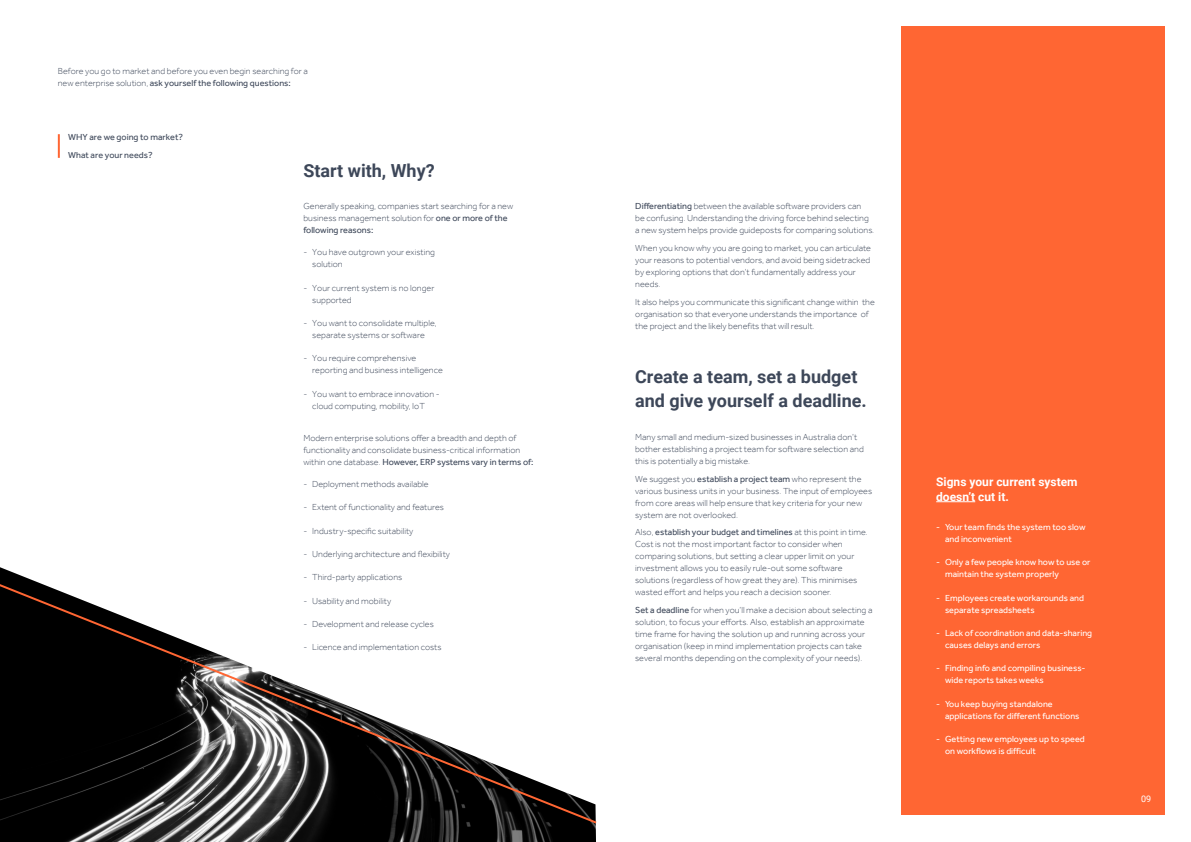
<style>
.page{position:relative;width:1191px;height:842px;background:#fff}
.page>*{position:absolute;margin:0;border:0;box-sizing:border-box;transform-origin:0 0}
.Body{font:700 18px/24px "Roboto";color:#3d4759}
.Body-2{font:700 12px/15px "Roboto";color:#fff}
.Body-3{font:300 9px/12px "Effra";color:#3d4759}
.Bullets{font:300 9px/12px "Effra";color:#3d4759}
.Bullets-2{font:9px/12px "Effra";color:#fff}
.Body-4{font:9px/17.7px "Effra";color:#3d4759}
.t1{font:9px "Roboto";color:#fff}
.s1{font-weight:400}
</style>
<div class="page">
<div style="left:901px;top:27px;width:263px;height:788px;background:#f63"></div>
<hr style="left:936px;top:501px;width:39px;height:1px;background:#fff">
<hr style="left:58px;top:134px;width:2px;height:24px;background:#f63">
<img style="left:0;top:567px;width:596px;height:275px">
<svg style="left:0;top:574px;width:597px;height:251px"></svg>
<p class="Body-3" style="left:58px;top:65px;width:252px">Before you go to market and before you even begin searching for a new enterprise solution, <span class="s1">ask yourself the following questions:</span></p>
<p class="Body-4" style="left:68px;top:128px;width:116px">WHY are we going to market?<br>What are your needs?</p>
<p class="Body" style="left:303px;top:158px;width:133px">Start with, Why?</p>
<p class="Body-3" style="left:303px;top:200px;width:211px">Generally speaking, companies start searching for a new business management solution for <span class="s1">one or more of the following reasons:</span></p>
<p class="Bullets" style="left:312px;top:246px;width:124px;text-indent:-9px">- You have outgrown your existing solution</p>
<p class="Bullets" style="left:312px;top:281px;width:124px;text-indent:-9px">- Your current system is no longer supported</p>
<p class="Bullets" style="left:303px;top:317px;width:135px;text-align:center">- You want to consolidate multiple, separate systems or software</p>
<p class="Bullets" style="left:312px;top:352px;width:132px;text-indent:-9px">- You require comprehensive reporting and business intelligence</p>
<p class="Bullets" style="left:312px;top:387px;width:129px;text-indent:-9px">- You want to embrace innovation - cloud computing, mobility, IoT</p>
<p class="Body-3" style="left:303px;top:432px;width:232px">Modern enterprise solutions offer a breadth and depth of functionality and consolidate business-critical information within one database. <span class="s1">However, ERP systems vary in terms of:</span></p>
<p class="Bullets" style="left:303px;top:478px;width:127px">- Deployment methods available</p>
<p class="Bullets" style="left:303px;top:501px;width:142px">- Extent of functionality and features</p>
<p class="Bullets" style="left:303px;top:525px;width:111px">- Industry-specific suitability</p>
<p class="Bullets" style="left:303px;top:548px;width:148px">- Underlying architecture and flexibility</p>
<p class="Bullets" style="left:303px;top:571px;width:100px">- Third-party applications</p>
<p class="Bullets" style="left:303px;top:595px;width:89px">- Usability and mobility</p>
<p class="Bullets" style="left:303px;top:618px;width:132px">- Development and release cycles</p>
<p class="Bullets" style="left:303px;top:641px;width:140px">- Licence and implementation costs</p>
<p class="Body-3" style="left:635px;top:200px;width:240px"><span class="s1">Differentiating</span> between the available software providers can<br>be confusing. Understanding the driving force behind selecting a new system helps provide guideposts for comparing solutions.</p>
<p class="Body-3" style="left:635px;top:242px;width:237px">When you know why you are going to market, you can articulate your reasons to potential vendors, and avoid being sidetracked by exploring options that don’t fundamentally address your needs.</p>
<p class="Body-3" style="left:635px;top:296px;width:241px">It also helps you communicate this significant change within the organisation so that everyone understands the importance of the project and the likely benefits that will result.</p>
<p class="Body" style="left:635px;top:364px;width:233px">Create a team, set a budget and give yourself a deadline.</p>
<p class="Body-3" style="left:635px;top:431px;width:230px">Many small and medium-sized businesses in Australia don’t bother establishing a project team for software selection and this is potentially a big mistake.</p>
<p class="Body-3" style="left:635px;top:473px;width:239px">We suggest you <span class="s1">establish a project team</span> who represent the various business units in your business. The input of employees from core areas will help ensure that key criteria for your new system are not overlooked.</p>
<p class="Body-3" style="left:635px;top:526px;width:234px">Also, <span class="s1">establish your budget and timelines</span> at this point in time.<br>Cost is not the most important factor to consider when comparing solutions, but setting a clear upper limit on your investment allows you to easily rule-out some software solutions (regardless of how great they are). This minimises wasted effort and helps you reach a decision sooner.</p>
<p class="Body-3" style="left:635px;top:604px;width:239px"><span class="s1">Set a deadline</span> for when you’ll make a decision about selecting a solution, to focus your efforts. Also, establish an approximate time frame for having the solution up and running across your organisation (keep in mind implementation projects can take several months depending on the complexity of your needs).</p>
<p class="Body-2" style="left:936px;top:474px;width:143px">Signs your current system doesn’t cut it.</p>
<p class="Bullets-2" style="left:945px;top:521px;width:142px;text-indent:-9px">- Your team finds the system too slow and inconvenient</p>
<p class="Bullets-2" style="left:945px;top:556px;width:147px;text-indent:-9px">- Only a few people know how to use or maintain the system properly</p>
<p class="Bullets-2" style="left:945px;top:592px;width:140px;text-indent:-9px">- Employees create workarounds and separate spreadsheets</p>
<p class="Bullets-2" style="left:945px;top:627px;width:149px;text-indent:-9px">- Lack of coordination and data-sharing causes delays and errors</p>
<p class="Bullets-2" style="left:945px;top:662px;width:142px;text-indent:-9px">- Finding info and compiling business&shy;wide reports takes weeks</p>
<p class="Bullets-2" style="left:945px;top:698px;width:136px;text-indent:-9px">- You keep buying standalone applications for different functions</p>
<p class="Bullets-2" style="left:945px;top:733px;width:141px;text-indent:-9px">- Getting new employees up to speed on workflows is difficult</p>
<p class="t1" style="left:1141px;top:792px;width:12px">09</p>
</div>
